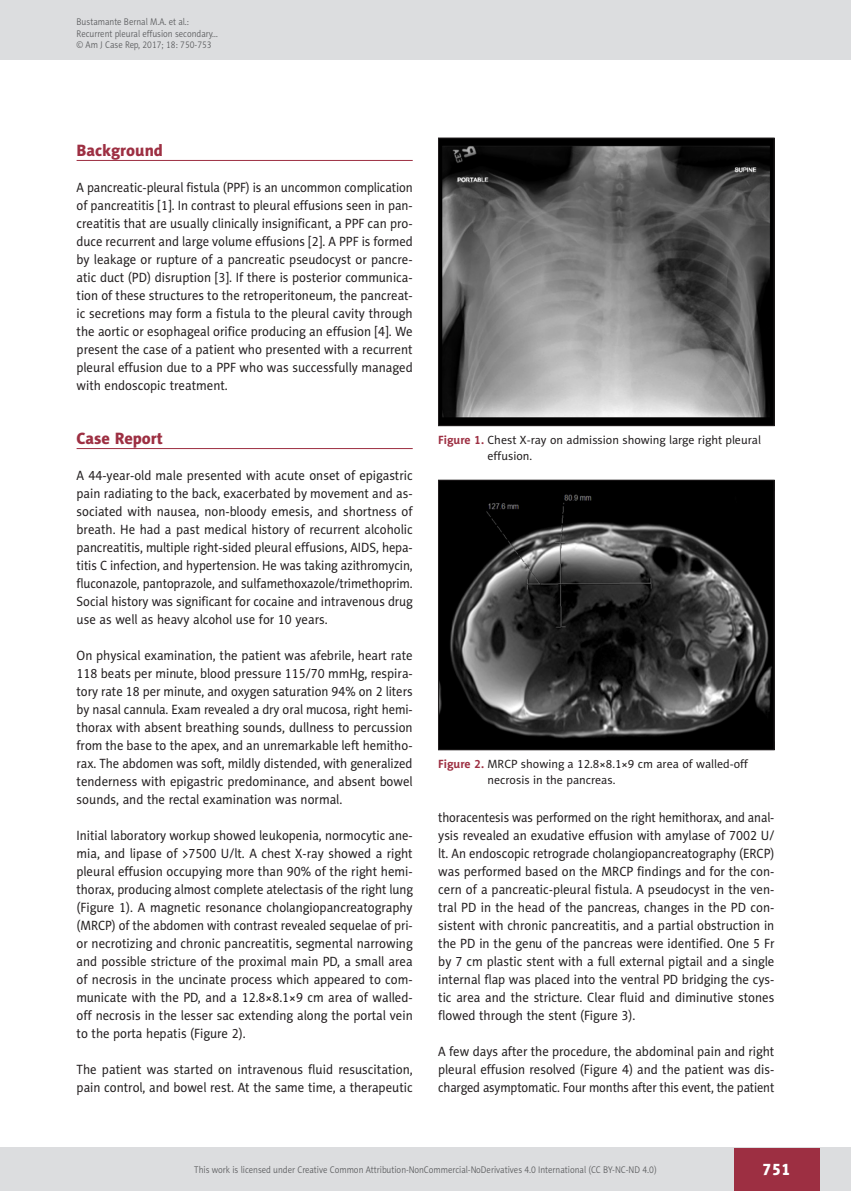
<style>
.page{position:relative;width:851px;height:1191px;background:#fff}
.page>*{position:absolute;margin:0;border:0;box-sizing:border-box;transform-origin:0 0}
.AJCR_Headline_1{font:16.5px "Naomi Sans EFN Heavy";color:#9d2f42}
.t1{font:16.5px "Naomi Sans EFN Heavy";color:#fff}
.AJCR_Body{font:13.5px/18px "Naomi Sans EFN";color:#231f20;text-align:justify;scale:.93 1}
.AJCR_Body-2{font:13.5px/18px "Naomi Sans EFN";color:#231f20;text-align:justify;scale:.95 1}
.AJCR_Body-3{font:13.5px/18px "Naomi Sans EFN";color:#231f20;text-align:justify;scale:.94 1}
.AJCR_Rycina_tytul{font:12px/15.8px "Naomi Sans EFN";color:#231f20}
.AJCR_pagina_zywa{font:9.75px/11.2px "Naomi Sans EFN Light";color:#57585a;scale:.9 1}
.AJCR_pagina_sygnatur{font:9.75px "Naomi Sans EFN Light";color:#57585a;scale:.9 1}
.s1{font-weight:700;color:#9d2f42}
</style>
<div class="page">
<hr style="left:77px;top:160px;width:335px;height:1px;background:#9d2f42">
<hr style="left:77px;top:448px;width:335px;height:1px;background:#9d2f42">
<img style="left:440px;top:140px;width:332px;height:284px">
<div style="left:438px;top:138px;width:336px;height:288px;border:1px solid #231f20"></div>
<img style="left:440px;top:482px;width:332px;height:266px">
<div style="left:438px;top:480px;width:336px;height:270px;border:1px solid #231f20"></div>
<div style="left:0;top:1148px;width:850px;height:43px;background:#dcdddf"></div>
<div style="left:733px;top:1147px;width:86px;height:43px;background:#9d2f42"></div>
<div style="left:0;top:0;width:850px;height:60px;background:#dcdddf"></div>
<p class="AJCR_pagina_zywa" style="left:77px;top:16px;width:158px">Bustamante Bernal M.A. et al.:<br>Recurrent pleural effusion secondary…</p>
<p class="AJCR_pagina_sygnatur" style="left:77px;top:39px;width:152px">© Am J Case Rep, 2017; 18: 750-753</p>
<p class="AJCR_Headline_1" style="left:77px;top:140px;width:88px">Background</p>
<p class="AJCR_Body" style="left:77px;top:178px;width:363px">A pancreatic-pleural fistula (PPF) is an uncommon complication of pancreatitis [1]. In contrast to pleural effusions seen in pan&shy;creatitis that are usually clinically insignificant, a PPF can pro&shy;duce recurrent and large volume effusions [2]. A PPF is formed by leakage or rupture of a pancreatic pseudocyst or pancre&shy;atic duct (PD) disruption [3]. If there is posterior communica&shy;tion of these structures to the retroperitoneum, the pancreat&shy;ic secretions may form a fistula to the pleural cavity through the aortic or esophageal orifice producing an effusion [4]. We present the case of a patient who presented with a recurrent pleural effusion due to a PPF who was successfully managed with endoscopic treatment.</p>
<p class="AJCR_Headline_1" style="left:77px;top:428px;width:88px">Case Report</p>
<p class="AJCR_Body-2" style="left:77px;top:466px;width:355px">A 44-year-old male presented with acute onset of epigastric pain radiating to the back, exacerbated by movement and as&shy;sociated with nausea, non-bloody emesis, and shortness of breath. He had a past medical history of recurrent alcoholic pancreatitis, multiple right-sided pleural effusions, AIDS, hepa&shy;titis C infection, and hypertension. He was taking azithromycin, fluconazole, pantoprazole, and sulfamethoxazole/trimethoprim.<br>Social history was significant for cocaine and intravenous drug use as well as heavy alcohol use for 10 years.</p>
<p class="AJCR_Body-2" style="left:77px;top:646px;width:355px">On physical examination, the patient was afebrile, heart rate 118 beats per minute, blood pressure 115/70 mmHg, respira&shy;tory rate 18 per minute, and oxygen saturation 94% on 2 liters by nasal cannula. Exam revealed a dry oral mucosa, right hemi&shy;thorax with absent breathing sounds, dullness to percussion from the base to the apex, and an unremarkable left hemitho&shy;rax. The abdomen was soft, mildly distended, with generalized tenderness with epigastric predominance, and absent bowel sounds, and the rectal examination was normal.</p>
<p class="AJCR_Body-3" style="left:77px;top:826px;width:359px">Initial laboratory workup showed leukopenia, normocytic ane&shy;mia, and lipase of &gt;7500 U/lt. A chest X-ray showed a right pleural effusion occupying more than 90% of the right hemi&shy;thorax, producing almost complete atelectasis of the right lung (Figure 1). A magnetic resonance cholangiopancreatography (MRCP) of the abdomen with contrast revealed sequelae of pri&shy;or necrotizing and chronic pancreatitis, segmental narrowing and possible stricture of the proximal main PD, a small area of necrosis in the uncinate process which appeared to com&shy;municate with the PD, and a 12.8×8.1×9 cm area of walled&shy;off necrosis in the lesser sac extending along the portal vein to the porta hepatis (Figure 2).</p>
<p class="AJCR_Body-2" style="left:77px;top:1060px;width:355px">The patient was started on intravenous fluid resuscitation, pain control, and bowel rest. At the same time, a therapeutic</p>
<p class="AJCR_Rycina_tytul" style="left:487px;top:432px;width:275px;text-indent:-49px"><span class="s1">Figure 1.</span> Chest X-ray on admission showing large right pleural effusion.</p>
<p class="AJCR_Rycina_tytul" style="left:487px;top:756px;width:262px;text-indent:-49px"><span class="s1">Figure 2.</span> MRCP showing a 12.8×8.1×9 cm area of walled-off necrosis in the pancreas.</p>
<p class="AJCR_Body" style="left:438px;top:808px;width:363px">thoracentesis was performed on the right hemithorax, and anal&shy;ysis revealed an exudative effusion with amylase of 7002 U/ lt. An endoscopic retrograde cholangiopancreatography (ERCP) was performed based on the MRCP findings and for the con&shy;cern of a pancreatic-pleural fistula. A pseudocyst in the ven&shy;tral PD in the head of the pancreas, changes in the PD con&shy;sistent with chronic pancreatitis, and a partial obstruction in the PD in the genu of the pancreas were identified. One 5 Fr by 7 cm plastic stent with a full external pigtail and a single internal flap was placed into the ventral PD bridging the cys&shy;tic area and the stricture. Clear fluid and diminutive stones flowed through the stent (Figure 3).</p>
<p class="AJCR_Body-2" style="left:438px;top:1042px;width:355px">A few days after the procedure, the abdominal pain and right pleural effusion resolved (Figure 4) and the patient was dis&shy;charged asymptomatic. Four months after this event, the patient</p>
<p class="AJCR_pagina_zywa" style="left:194px;top:1164px;width:515px">This work is licensed under Creative Common Attribution-NonCommercial-NoDerivatives 4.0 International (CC BY-NC-ND 4.0)</p>
<p class="t1" style="left:762px;top:1159px;width:30px">751</p>
</div>
